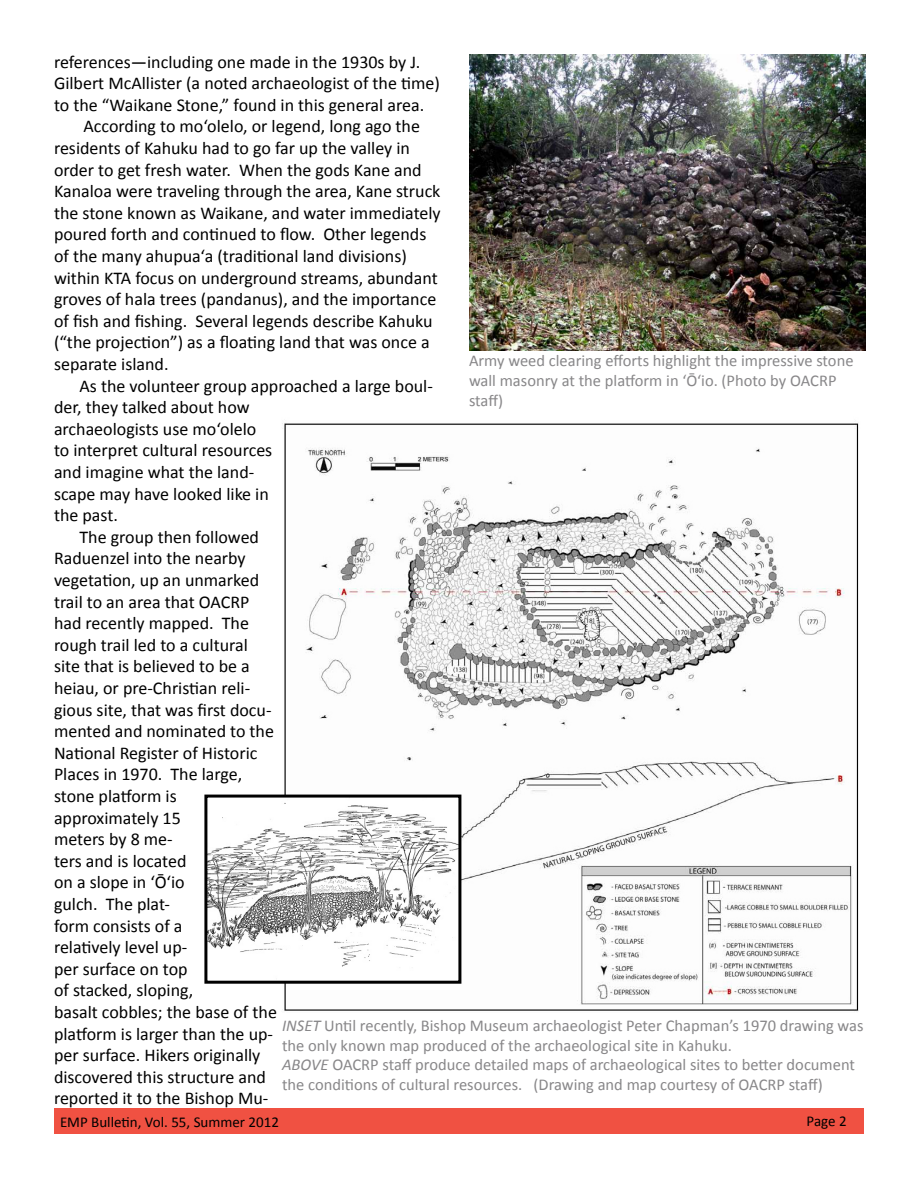
<style>
.page{position:relative;width:918px;height:1188px;background:#fff}
.page>*{position:absolute;margin:0;border:0;box-sizing:border-box;transform-origin:0 0}
.t1{font:18px "Calibri";color:#000}
.t2{font:16.5px/19.8px "Calibri";color:#888789}
.t3{font:15px "Calibri";color:#000}
.s1{font-style:italic}
</style>
<div class="page">
<div style="left:54px;top:1109px;width:810px;height:25px;background:#f05142"></div>
<img style="left:282px;top:423px;width:577px;height:588px">
<img style="left:208px;top:799px;width:249px;height:181px">
<div style="left:204px;top:795px;width:257px;height:189px;border:3px solid #000"></div>
<img style="left:469px;top:54px;width:396px;height:297px">
<p class="t1" style="left:54px;top:50px;width:368px">references—including one made in the 1930s by J.</p>
<p class="t1" style="left:54px;top:72px;width:387px">Gilbert McAllister (a noted archaeologist of the time)</p>
<p class="t1" style="left:54px;top:93px;width:372px">to the “Waikane Stone,” found in this general area.</p>
<p class="t1" style="left:84px;top:115px;width:338px">According to mo‘olelo, or legend, long ago the</p>
<p class="t1" style="left:54px;top:137px;width:358px">residents of Kahuku had to go far up the valley in</p>
<p class="t1" style="left:54px;top:158px;width:369px">order to get fresh water. When the gods Kane and</p>
<p class="t1" style="left:54px;top:180px;width:388px">Kanaloa were traveling through the area, Kane struck</p>
<p class="t1" style="left:54px;top:201px;width:388px">the stone known as Waikane, and water immediately</p>
<p class="t1" style="left:54px;top:223px;width:374px">poured forth and continued to flow. Other legends</p>
<p class="t1" style="left:54px;top:245px;width:354px">of the many ahupua‘a (traditional land divisions)</p>
<p class="t1" style="left:54px;top:266px;width:385px">within KTA focus on underground streams, abundant</p>
<p class="t1" style="left:54px;top:288px;width:384px">groves of hala trees (pandanus), and the importance</p>
<p class="t1" style="left:54px;top:309px;width:380px">of fish and fishing. Several legends describe Kahuku</p>
<p class="t1" style="left:54px;top:331px;width:377px">(“the projection”) as a floating land that was once a</p>
<p class="t1" style="left:54px;top:353px;width:116px">separate island.</p>
<p class="t1" style="left:80px;top:374px;width:355px">As the volunteer group approached a large boul-</p>
<p class="t1" style="left:54px;top:396px;width:197px">der, they talked about how</p>
<p class="t1" style="left:54px;top:417px;width:204px">archaeologists use mo‘olelo</p>
<p class="t1" style="left:54px;top:439px;width:220px">to interpret cultural resources</p>
<p class="t1" style="left:54px;top:461px;width:202px">and imagine what the land-</p>
<p class="t1" style="left:54px;top:482px;width:216px">scape may have looked like in</p>
<p class="t1" style="left:54px;top:504px;width:65px">the past.</p>
<p class="t1" style="left:80px;top:525px;width:181px">The group then followed</p>
<p class="t1" style="left:54px;top:547px;width:193px">Raduenzel into the nearby</p>
<p class="t1" style="left:54px;top:569px;width:207px">vegetation, up an unmarked</p>
<p class="t1" style="left:54px;top:590px;width:197px">trail to an area that OACRP</p>
<p class="t1" style="left:54px;top:612px;width:196px">had recently mapped. The</p>
<p class="t1" style="left:54px;top:633px;width:195px">rough trail led to a cultural</p>
<p class="t1" style="left:54px;top:655px;width:197px">site that is believed to be a</p>
<p class="t1" style="left:54px;top:677px;width:198px">heiau, or pre-Christian reli-</p>
<p class="t1" style="left:54px;top:698px;width:219px">gious site, that was first docu-</p>
<p class="t1" style="left:54px;top:720px;width:222px">mented and nominated to the</p>
<p class="t1" style="left:54px;top:741px;width:205px">National Register of Historic</p>
<p class="t1" style="left:54px;top:763px;width:190px">Places in 1970. The large,</p>
<p class="t1" style="left:54px;top:785px;width:124px">stone platform is</p>
<p class="t1" style="left:54px;top:806px;width:128px">approximately 15</p>
<p class="t1" style="left:54px;top:828px;width:120px">meters by 8 me-</p>
<p class="t1" style="left:54px;top:849px;width:134px">ters and is located</p>
<p class="t1" style="left:54px;top:871px;width:132px">on a slope in ‘Ō‘io</p>
<p class="t1" style="left:54px;top:893px;width:118px">gulch. The plat-</p>
<p class="t1" style="left:54px;top:914px;width:130px">form consists of a</p>
<p class="t1" style="left:54px;top:936px;width:135px">relatively level up-</p>
<p class="t1" style="left:54px;top:957px;width:135px">per surface on top</p>
<p class="t1" style="left:54px;top:979px;width:141px">of stacked, sloping,</p>
<p class="t1" style="left:54px;top:1001px;width:224px">basalt cobbles; the base of the</p>
<p class="t1" style="left:54px;top:1022px;width:221px">platform is larger than the up-</p>
<p class="t1" style="left:54px;top:1044px;width:208px">per surface. Hikers originally</p>
<p class="t1" style="left:54px;top:1065px;width:213px">discovered this structure and</p>
<p class="t1" style="left:54px;top:1087px;width:216px">reported it to the Bishop Mu-</p>
<p class="t3" style="left:60px;top:1112px;width:220px">EMP Bulletin, Vol. 55, Summer 2012</p>
<p class="t3" style="left:807px;top:1112px;width:42px">Page 2</p>
<p class="t2" style="left:469px;top:351px;width:386px">Army weed clearing efforts highlight the impressive stone wall masonry at the platform in ‘Ō‘io. (Photo by OACRP staff)</p>
<p class="t2" style="left:282px;top:1016px;width:583px"><span class="s1">INSET</span> Until recently, Bishop Museum archaeologist Peter Chapman’s 1970 drawing was the only known map produced of the archaeological site in Kahuku.<br><span class="s1">ABOVE</span> OACRP staff produce detailed maps of archaeological sites to better document the conditions of cultural resources. (Drawing and map courtesy of OACRP staff)</p>
</div>
